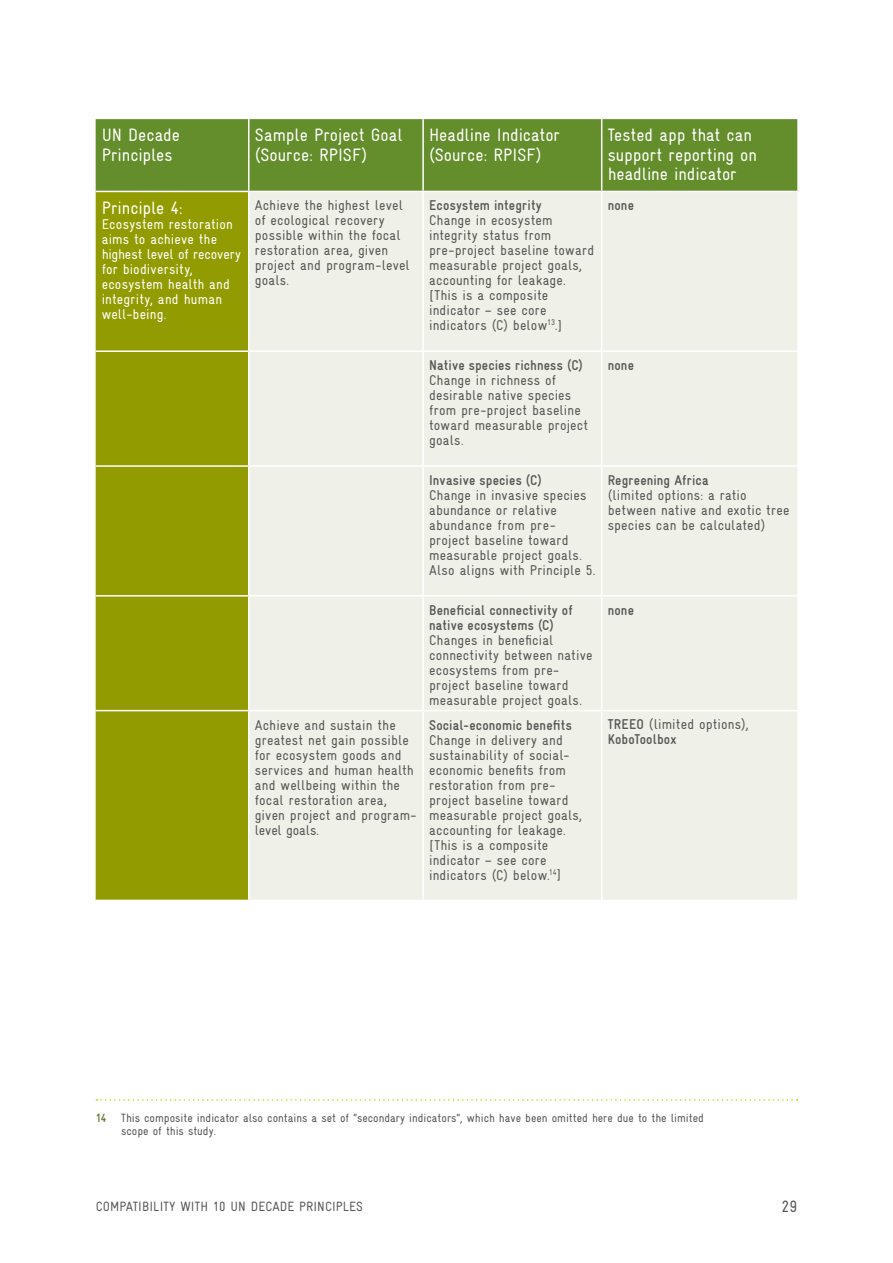
<style>
.page{position:relative;width:893px;height:1263px;background:#fff}
.page>*{position:absolute;margin:0;border:0;box-sizing:border-box;transform-origin:0 0}
.t1{font:18px/19.5px "Gravur Condensed Pro";color:#fff}
.t2{font:16.5px "Gravur Condensed Pro";color:#575756}
.t3{font:14.25px/15px "Gravur Condensed Pro";letter-spacing:.015em;color:#575756}
.t4{font:700 14.25px/15px "Gravur Condensed Pro";letter-spacing:.01em;color:#575756}
.t5{font:14.25px/15px "Gravur Condensed Pro";letter-spacing:.01em;color:#fff}
.t6{font:13.5px "Gravur Condensed Pro";letter-spacing:.01em;color:#575756}
.t7{font:12px/13.5px "Gravur Condensed Pro";color:#575756}
.s1{font-weight:700}
.s2{font-weight:700;color:#5c7d2f}
</style>
<div class="page">
<div style="left:96px;top:119px;width:701px;height:72px;background:#648d2b"></div>
<div style="left:96px;top:192px;width:152px;height:708px;background:#929c00"></div>
<div style="left:249px;top:192px;width:548px;height:708px;background:#eff0e8"></div>
<hr style="left:422px;top:119px;width:2px;height:72px;background:#fff">
<hr style="left:601px;top:119px;width:1px;height:72px;background:#fff">
<hr style="left:422px;top:192px;width:2px;height:158px;background:#fff">
<hr style="left:601px;top:192px;width:1px;height:158px;background:#fff">
<hr style="left:96px;top:350px;width:153px;height:2px;background:#fff">
<hr style="left:249px;top:350px;width:174px;height:2px;background:#fff">
<hr style="left:423px;top:350px;width:179px;height:2px;background:#fff">
<hr style="left:422px;top:352px;width:2px;height:113px;background:#fff">
<hr style="left:602px;top:350px;width:195px;height:2px;background:#fff">
<hr style="left:601px;top:352px;width:1px;height:113px;background:#fff">
<hr style="left:96px;top:465px;width:153px;height:2px;background:#fff">
<hr style="left:249px;top:465px;width:174px;height:2px;background:#fff">
<hr style="left:423px;top:465px;width:179px;height:2px;background:#fff">
<hr style="left:422px;top:467px;width:2px;height:128px;background:#fff">
<hr style="left:602px;top:465px;width:195px;height:2px;background:#fff">
<hr style="left:601px;top:467px;width:1px;height:128px;background:#fff">
<hr style="left:96px;top:595px;width:153px;height:2px;background:#fff">
<hr style="left:249px;top:595px;width:174px;height:2px;background:#fff">
<hr style="left:423px;top:595px;width:179px;height:2px;background:#fff">
<hr style="left:422px;top:597px;width:2px;height:113px;background:#fff">
<hr style="left:602px;top:595px;width:195px;height:2px;background:#fff">
<hr style="left:601px;top:597px;width:1px;height:113px;background:#fff">
<hr style="left:96px;top:710px;width:153px;height:1px;background:#fff">
<hr style="left:249px;top:710px;width:174px;height:1px;background:#fff">
<hr style="left:423px;top:710px;width:179px;height:1px;background:#fff">
<hr style="left:422px;top:711px;width:2px;height:189px;background:#fff">
<hr style="left:602px;top:710px;width:195px;height:1px;background:#fff">
<hr style="left:601px;top:711px;width:1px;height:189px;background:#fff">
<hr style="left:248px;top:119px;width:1px;height:72px;background:#fff">
<svg style="left:96px;top:1099px;width:701px;height:1px"></svg>
<p class="t1" style="left:102px;top:126px;width:80px">UN Decade<br>Principles</p>
<p class="t1" style="left:255px;top:126px;width:149px">Sample Project Goal (Source: RPISF)</p>
<p class="t1" style="left:429px;top:126px;width:132px">Headline Indicator (Source: RPISF)</p>
<p class="t1" style="left:608px;top:126px;width:151px">Tested app that can support reporting on headline indicator</p>
<p class="t1" style="left:102px;top:198px;width:82px">Principle 4:</p>
<p class="t5" style="left:102px;top:216px;width:141px">Ecosystem restoration aims to achieve the highest level of recovery for biodiversity, ecosystem health and integrity, and human well-being.</p>
<p class="t3" style="left:255px;top:198px;width:157px">Achieve the highest level of ecological recovery possible within the focal restoration area, given project and program-level goals.</p>
<p class="t4" style="left:429px;top:198px;width:114px">Ecosystem integrity</p>
<p class="t4" style="left:608px;top:198px;width:28px">none</p>
<p class="t3" style="left:429px;top:213px;width:167px">Change in ecosystem integrity status from pre-project baseline toward measurable project goals, accounting for leakage. [This is a composite indicator – see core indicators (C) below<sup>13</sup>.]</p>
<p class="t4" style="left:429px;top:358px;width:155px">Native species richness (C)</p>
<p class="t3" style="left:429px;top:373px;width:161px">Change in richness of desirable native species from pre-project baseline toward measurable project goals.</p>
<p class="t4" style="left:429px;top:473px;width:114px">Invasive species (C)</p>
<p class="t3" style="left:429px;top:488px;width:168px">Change in invasive species abundance or relative abundance from pre&shy;project baseline toward measurable project goals.<br>Also aligns with Principle 5.</p>
<p class="t4" style="left:429px;top:602px;width:145px">Beneficial connectivity of native ecosystems (C)</p>
<p class="t3" style="left:429px;top:632px;width:165px">Changes in beneficial connectivity between native ecosystems from pre&shy;project baseline toward measurable project goals.</p>
<p class="t3" style="left:255px;top:717px;width:163px">Achieve and sustain the greatest net gain possible for ecosystem goods and services and human health and wellbeing within the focal restoration area, given project and program&shy;level goals.</p>
<p class="t4" style="left:429px;top:717px;width:144px">Social-economic benefits</p>
<p class="t3" style="left:429px;top:732px;width:155px">Change in delivery and sustainability of social&shy;economic benefits from restoration from pre&shy;project baseline toward measurable project goals, accounting for leakage. [This is a composite indicator – see core indicators (C) below.<sup>14</sup>]</p>
<p class="t4" style="left:608px;top:358px;width:28px">none</p>
<p class="t4" style="left:608px;top:473px;width:103px">Regreening Africa</p>
<p class="t3" style="left:608px;top:488px;width:183px">(limited options: a ratio between native and exotic tree species can be calculated)</p>
<p class="t4" style="left:608px;top:602px;width:28px">none</p>
<p class="t3" style="left:608px;top:717px;width:143px"><span class="s1">TREEO</span> (limited options),<br><span class="s1">KoboToolbox</span></p>
<p class="t7" style="left:121px;top:1111px;width:584px;text-indent:-26px"><span class="s2">14</span> This composite indicator also contains a set of “secondary indicators”, which have been omitted here due to the limited scope of this study.</p>
<p class="t6" style="left:96px;top:1199px;width:14px">Compatibility</p>
<p class="t6" style="left:180px;top:1199px;width:8px">with</p>
<p class="t6" style="left:213px;top:1199px;width:54px">10 UN Decade</p>
<p class="t6" style="left:299px;top:1199px;width:15px">Principles</p>
<p class="t2" style="left:781px;top:1197px;width:17px">29</p>
</div>
